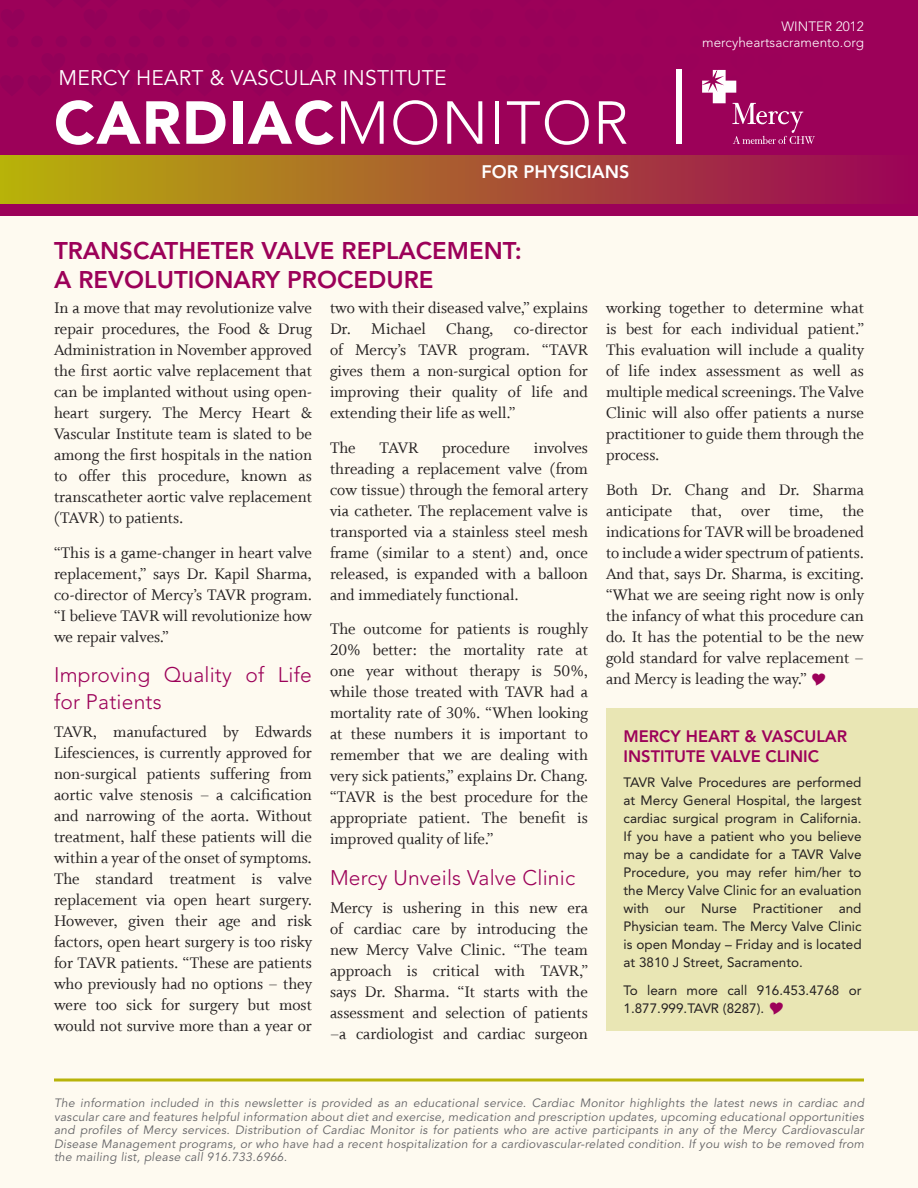
<style>
.page{position:relative;width:918px;height:1188px;background:#fefaf0}
.page>*{position:absolute;margin:0;border:0;box-sizing:border-box;transform-origin:0 0}
.t1{font:900 60px "Avenir";letter-spacing:.02em;color:#fff}
.Head{font:800 24px/28.8px "Avenir";color:#9c0159}
.t2{font:300 21px/27px "Avenir";letter-spacing:.01em;color:#9c0159}
.t3{font:21px "Avenir";letter-spacing:.01em;color:#fff}
.t4{font:800 18px "Avenir";color:#fff}
.Body{font:17.25px/21px "Whitman Roman LF";color:#231f20;text-align:justify}
.Sidebar_Head{font:800 16.5px/19.8px "Avenir";color:#9c0159}
.Sidebar{font:13.5px/18px "Avenir";color:#231f20;text-align:justify}
.t5{font:300 13.5px "Avenir";letter-spacing:.005em;color:#fff}
.t6{font:italic 12px/13.5px "Avenir";letter-spacing:.025em;color:#636366;text-align:justify}
.s1{font-weight:300}
</style>
<div class="page">
<div style="left:0;top:0;width:918px;height:215px;background:#9c0159"></div>
<div style="left:0;top:0;width:824px;height:97px;background:#9c0159"></div>
<div style="left:676px;top:70px;width:6px;height:74px;background:#fff"></div>
<svg style="left:702px;top:70px;width:113px;height:74px;background:#a9236f"></svg>
<div style="left:0;top:155px;width:918px;height:48px;background:linear-gradient(to right,#b8b308,#9c0258)"></div>
<svg style="left:54px;top:1078px;width:810px;height:4px;background:#c9c442"></svg>
<div style="left:606px;top:708px;width:312px;height:322px;background:#e9e6b4"></div>
<p class="t3" style="left:58px;top:65px;width:390px">MERCY HEART &amp; VASCULAR INSTITUTE</p>
<p class="t1" style="left:54px;top:87px;width:576px">CARDIAC<span class="s1">MONITOR</span></p>
<p class="t4" style="left:482px;top:161px;width:149px">FOR PHYSICIANS</p>
<p class="Head" style="left:54px;top:236px;width:469px">TRANSCATHETER VALVE REPLACEMENT:<br>A REVOLUTIONARY PROCEDURE</p>
<p class="t5" style="left:781px;top:18px;width:84px">WINTER 2012</p>
<p class="t5" style="left:702px;top:34px;width:163px">mercyheartsacramento.org</p>
<p class="Body" style="left:54px;top:298px;width:260px">In a move that may revolutionize valve repair procedures, the Food &amp; Drug Administration in November approved the first aortic valve replacement that can be implanted without using open&shy;heart surgery. The Mercy Heart &amp; Vascular Institute team is slated to be among the first hospitals in the nation to offer this procedure, known as transcatheter aortic valve replacement (TAVR) to patients.</p>
<p class="Body" style="left:54px;top:542px;width:260px">“This is a game-changer in heart valve replacement,” says Dr. Kapil Sharma, co-director of Mercy’s TAVR program. “I believe TAVR will revolutionize how we repair valves.”</p>
<p class="t2" style="left:54px;top:662px;width:259px">Improving Quality of Life for Patients</p>
<p class="Body" style="left:54px;top:722px;width:260px">TAVR, manufactured by Edwards Lifesciences, is currently approved for non-surgical patients suffering from aortic valve stenosis – a calcification and narrowing of the aorta. Without treatment, half these patients will die within a year of the onset of symptoms.<br>The standard treatment is valve replacement via open heart surgery.<br>However, given their age and risk factors, open heart surgery is too risky for TAVR patients. “These are patients who previously had no options – they were too sick for surgery but most would not survive more than a year or</p>
<p class="Body" style="left:330px;top:298px;width:260px">two with their diseased valve,” explains Dr. Michael Chang, co-director of Mercy’s TAVR program. “TAVR gives them a non-surgical option for improving their quality of life and extending their life as well.”</p>
<p class="Body" style="left:330px;top:437px;width:27px">The</p>
<p class="Body" style="left:379px;top:437px;width:40px">TAVR</p>
<p class="Body" style="left:442px;top:437px;width:69px">procedure</p>
<p class="Body" style="left:330px;top:437px;width:260px;text-indent:204px">involves threading a replacement valve (from cow tissue) through the femoral artery via catheter. The replacement valve is transported via a stainless steel mesh frame (similar to a stent) and, once released, is expanded with a balloon and immediately functional.</p>
<p class="Body" style="left:330px;top:619px;width:260px">The outcome for patients is roughly 20% better: the mortality rate at one year without therapy is 50%, while those treated with TAVR had a mortality rate of 30%. “When looking at these numbers it is important to remember that we are dealing with very sick patients,” explains Dr. Chang. “TAVR is the best procedure for the appropriate patient. The benefit is improved quality of life.”</p>
<p class="t2" style="left:330px;top:864px;width:247px">Mercy Unveils Valve Clinic</p>
<p class="Body" style="left:330px;top:897px;width:260px">Mercy is ushering in this new era of cardiac care by introducing the new Mercy Valve Clinic. “The team approach is critical with TAVR,” says Dr. Sharma. “It starts with the assessment and selection of patients –a cardiologist and cardiac surgeon</p>
<p class="Body" style="left:606px;top:298px;width:260px">working together to determine what is best for each individual patient.” This evaluation will include a quality of life index assessment as well as multiple medical screenings. The Valve Clinic will also offer patients a nurse practitioner to guide them through the process.</p>
<p class="Body" style="left:606px;top:479px;width:260px">Both Dr. Chang and Dr. Sharma anticipate that, over time, the indications for TAVR will be broadened to include a wider spectrum of patients.<br>And that, says Dr. Sharma, is exciting. “What we are seeing right now is only the infancy of what this procedure can do. It has the potential to be the new gold standard for valve replacement – and Mercy is leading the way.”</p>
<p class="Sidebar_Head" style="left:624px;top:726px;width:225px">MERCY HEART &amp; VASCULAR<br>INSTITUTE VALVE CLINIC</p>
<p class="Sidebar" style="left:624px;top:773px;width:240px">TAVR Valve Procedures are performed at Mercy General Hospital, the largest cardiac surgical program in California.<br>If you have a patient who you believe may be a candidate for a TAVR Valve Procedure, you may refer him/her to the Mercy Valve Clinic for an evaluation with our Nurse Practitioner and Physician team. The Mercy Valve Clinic is open Monday – Friday and is located at 3810 J Street, Sacramento.</p>
<p class="Sidebar" style="left:624px;top:982px;width:239px">To learn more call 916.453.4768 or<br>1.877.999.TAVR (8287).</p>
<p class="t6" style="left:54px;top:1096px;width:812px">The information included in this newsletter is provided as an educational service. Cardiac Monitor highlights the latest news in cardiac and vascular care and features helpful information about diet and exercise, medication and prescription updates, upcoming educational opportunities and profiles of Mercy services. Distribution of Cardiac Monitor is for patients who are active participants in any of the Mercy Cardiovascular Disease Management programs, or who have had a recent hospitalization for a cardiovascular-related condition. If you wish to be removed from the mailing list, please call 916.733.6966.</p>
</div>
